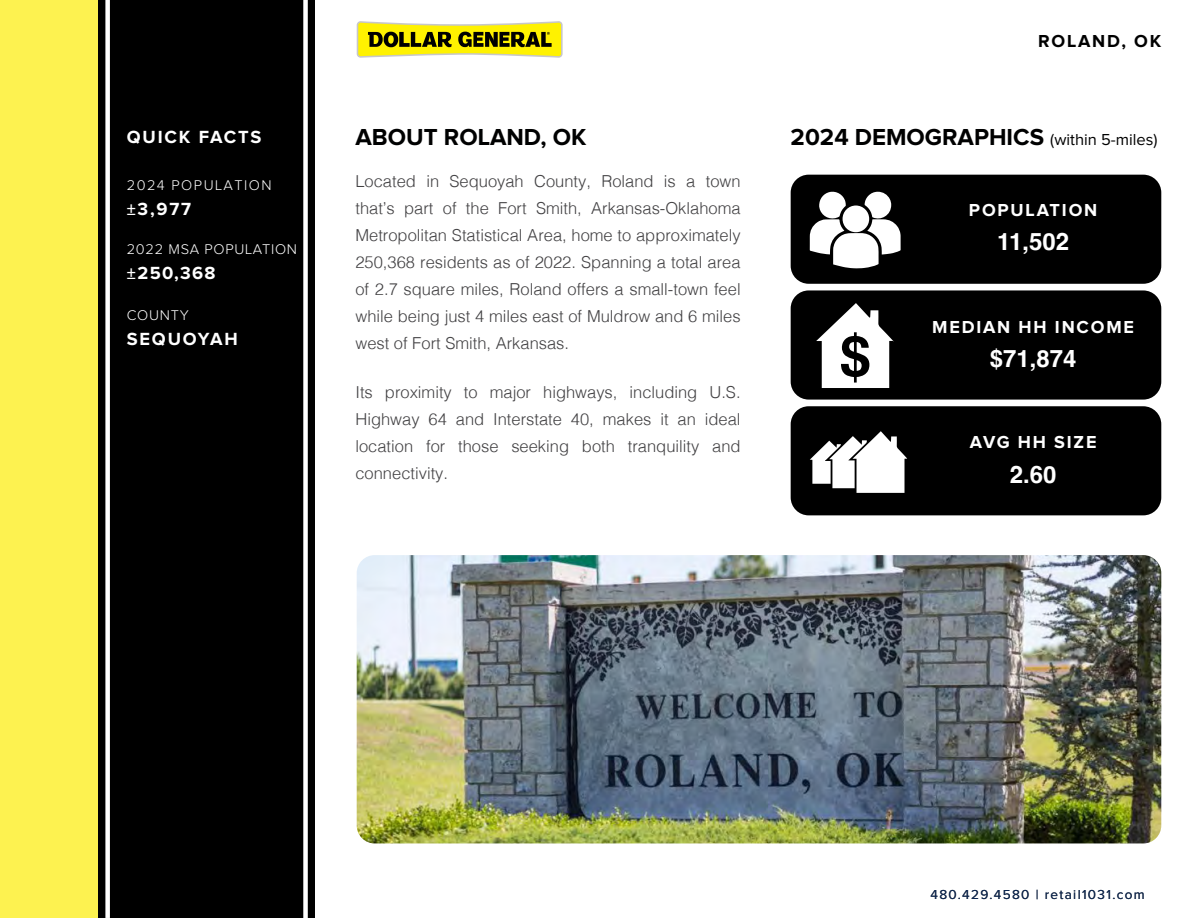
<style>
.page{position:relative;width:1188px;height:918px;background:#fff}
.page>*{position:absolute;margin:0;border:0;box-sizing:border-box;transform-origin:0 0}
.t1{font:700 24px "Proxima Nova";color:#000101}
.t2{font:700 24px "Helvetica";color:#fff}
.t3{font:700 18.15px "Proxima Nova";letter-spacing:.1em;color:#fff}
.t4{font:700 18px "Proxima Nova";letter-spacing:.1em;color:#fff}
.t5{font:700 18px "Proxima Nova";letter-spacing:.1em;color:#000}
.t6{font:300 16.5px/27px "Helvetica";color:#414042;text-align:justify}
.t7{font:300 14.55px "Proxima Nova";letter-spacing:.05em;color:#fff}
.t8{font:300 14.55px "Proxima Nova";letter-spacing:.1em;color:#fff}
.t9{font:13.5px "Proxima Nova";letter-spacing:.1em;color:#0b2753}
.s1{font-weight:600;font-size:18px}
.s2{font-weight:400;font-size:16.5px}
</style>
<div class="page">
<div style="left:0;top:0;width:108px;height:918px;background:#fdf250"></div>
<div style="left:99px;top:0;width:216px;height:918px;background:#000"></div>
<div style="left:105px;top:0;width:5px;height:918px;background:#fff"></div>
<div style="left:303px;top:0;width:5px;height:918px;background:#fff"></div>
<svg style="left:357px;top:21px;width:206px;height:37px;background:#c2ba2f"></svg>
<div style="left:791px;top:175px;width:370px;height:109px;background:#000;border-radius:18px"></div>
<img style="left:357px;top:555px;width:804px;height:288px">
<svg style="left:810px;top:191px;width:91px;height:77px"></svg>
<div style="left:791px;top:290px;width:370px;height:110px;background:#000;border-radius:18px"></div>
<svg style="left:816px;top:303px;width:78px;height:85px"></svg>
<div style="left:791px;top:406px;width:370px;height:109px;background:#000;border-radius:18px"></div>
<svg style="left:810px;top:431px;width:97px;height:62px"></svg>
<p class="t3" style="left:127px;top:129px;width:136px">QUICK FACTS</p>
<h1 class="t1" style="left:355px;top:126px;width:233px">ABOUT ROLAND, OK</h1>
<p class="t8" style="left:127px;top:178px;width:146px">2024 POPULATION</p>
<p class="t3" style="left:127px;top:200px;width:66px"><span class="s1">±</span>3,977</p>
<p class="t7" style="left:127px;top:243px;width:172px">2022 MSA POPULATION</p>
<p class="t3" style="left:127px;top:265px;width:90px"><span class="s1">±</span>250,368</p>
<p class="t7" style="left:127px;top:309px;width:63px">COUNTY</p>
<p class="t3" style="left:127px;top:331px;width:113px">SEQUOYAH</p>
<p class="t6" style="left:355px;top:167px;width:387px">Located in Sequoyah County, Roland is a town that’s part of the Fort Smith, Arkansas-Oklahoma Metropolitan Statistical Area, home to approximately 250,368 residents as of 2022. Spanning a total area of 2.7 square miles, Roland offers a small-town feel while being just 4 miles east of Muldrow and 6 miles west of Fort Smith, Arkansas.</p>
<p class="t6" style="left:355px;top:377px;width:387px">Its proximity to major highways, including U.S.<br>Highway 64 and Interstate 40, makes it an ideal location for those seeking both tranquility and connectivity.</p>
<p class="t5" style="left:1038px;top:32px;width:125px">ROLAND, OK</p>
<h1 class="t1" style="left:791px;top:126px;width:369px">2024 DEMOGRAPHICS <span class="s2">(within 5-miles)</span></h1>
<p class="t4" style="left:969px;top:202px;width:130px">POPULATION</p>
<h1 class="t2" style="left:997px;top:227px;width:74px">11,502</h1>
<p class="t4" style="left:932px;top:319px;width:203px">MEDIAN HH INCOME</p>
<h1 class="t2" style="left:990px;top:344px;width:88px">$71,874</h1>
<p class="t4" style="left:970px;top:434px;width:128px">AVG HH SIZE</p>
<h1 class="t2" style="left:1010px;top:460px;width:48px">2.60</h1>
<p class="t9" style="left:931px;top:889px;width:216px">480.429.4580 | retail1031.com</p>
</div>
